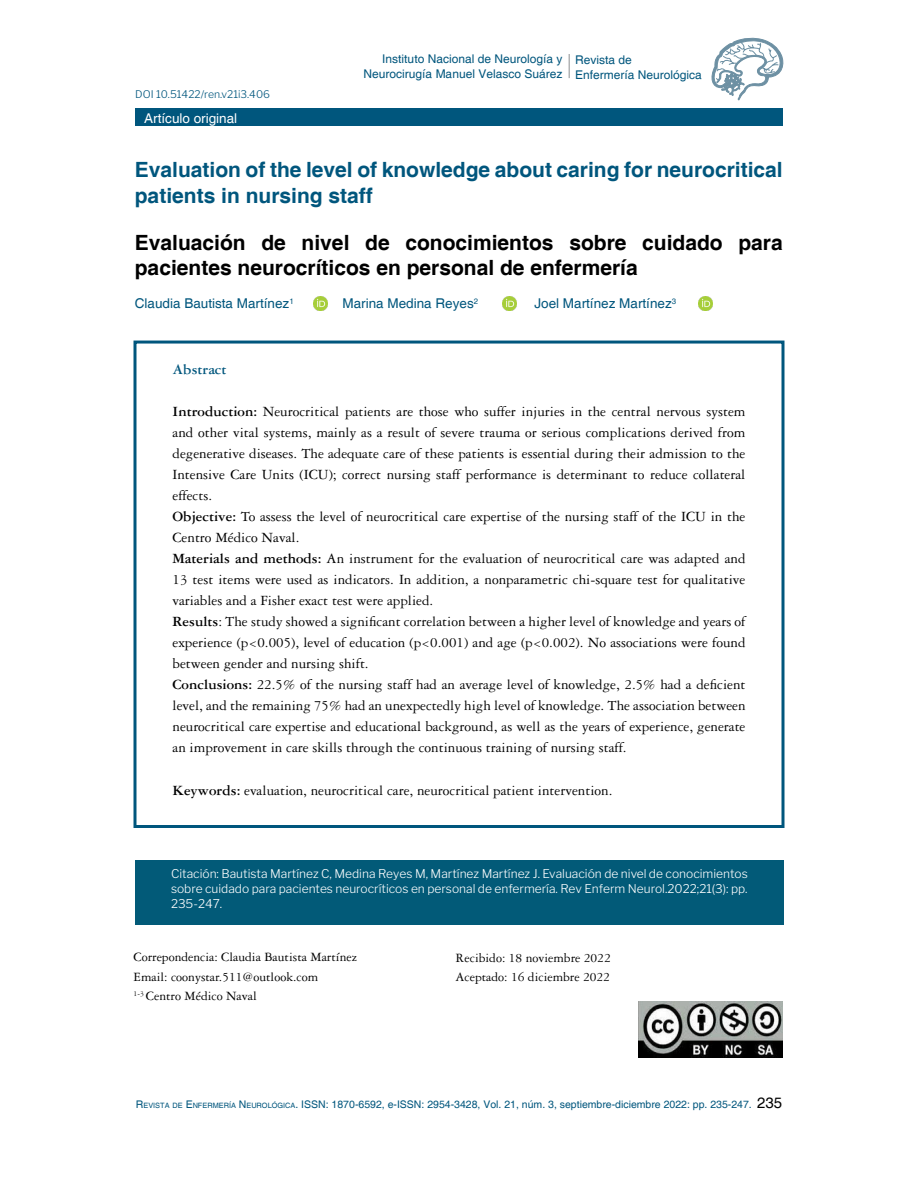
<style>
.page{position:relative;width:918px;height:1188px;background:#fff}
.page>*{position:absolute;margin:0;border:0;box-sizing:border-box;transform-origin:0 0}
.t1{font:700 21px/25.5px "Helvetica";color:#000}
.t2{font:700 21px/25.5px "Helvetica";color:#00567d}
.t3{font:15px/21px "Garamond 3 LT Std";color:#000}
.t4{font:700 15px "Garamond 3 LT Std";color:#00567d}
.t5{font:15px "Helvetica";color:#000}
.t6{font:13.5px/19.5px "Garamond 3 LT Std";color:#000}
.t7{font:13.5px "Helvetica";color:#00567d}
.t8{font:13.5px "Helvetica";color:#fff}
.t9{font:300 12px/15px "Libre Franklin";color:#fff;text-align:justify}
.t10{font:12px/15px "Helvetica";color:#00567d;text-align:right}
.t11{font:10.5px "Helvetica";color:#00567d}
.t12{font:300 10.5px "Libre Franklin";color:#00567d}
.s1{font-weight:700}
.s2{font-style:inherit}
.s3{font-size:7.35px}
</style>
<div class="page">
<div style="left:135px;top:108px;width:648px;height:18px;background:#00567d"></div>
<svg style="left:711px;top:37px;width:73px;height:63px"></svg>
<hr style="left:568px;top:54px;width:2px;height:24px;background:#808285">
<div style="left:135px;top:860px;width:649px;height:64px;background:#025a78"></div>
<div style="left:134px;top:341px;width:650px;height:487px;border:3px solid #00567d"></div>
<img style="left:638px;top:1002px;width:144px;height:55px">
<img style="left:502px;top:296px;width:14px;height:14px">
<img style="left:314px;top:296px;width:14px;height:14px">
<img style="left:699px;top:296px;width:14px;height:14px">
<p class="t12" style="left:135px;top:88px;width:136px">DOI 10.51422/ren.v21i3.406</p>
<p class="t8" style="left:144px;top:110px;width:95px">Artículo original</p>
<p class="t10" style="left:364px;top:52px;width:200px">Instituto Nacional de Neurología y<br>Neurocirugía Manuel Velasco Suárez</p>
<p class="t10" style="left:575px;top:53px;width:128px;text-align:left">Revista de<br>Enfermería Neurológica</p>
<h1 class="t2" style="left:135px;top:158px;width:649px">Evaluation of the level of knowledge about caring for neurocritical patients in nursing staff</h1>
<h1 class="t1" style="left:135px;top:231px;width:650px">Evaluación de nivel de conocimientos sobre cuidado para pacientes neurocríticos en personal de enfermería</h1>
<p class="t7" style="left:135px;top:296px;width:160px">Claudia Bautista Martínez<sup>1</sup></p>
<p class="t7" style="left:343px;top:296px;width:137px">Marina Medina Reyes<sup>2</sup></p>
<p class="t7" style="left:534px;top:296px;width:143px">Joel Martínez Martínez<sup>3</sup></p>
<p class="t4" style="left:172px;top:361px;width:56px">Abstract</p>
<p class="t3" style="left:172px;top:401px;width:575px"><span class="s1">Introduction:</span> Neurocritical patients are those who suffer injuries in the central nervous system and other vital systems, mainly as a result of severe trauma or serious complications derived from degenerative diseases. The adequate care of these patients is essential during their admission to the Intensive Care Units (ICU); correct nursing staff performance is determinant to reduce collateral effects.<br><span class="s1">Objective:</span> To assess the level of neurocritical care expertise of the nursing staff of the ICU in the Centro Médico Naval.<br><span class="s1">Materials and methods:</span> An instrument for the evaluation of neurocritical care was adapted and 13 test items were used as indicators. In addition, a nonparametric chi-square test for qualitative variables and a Fisher exact test were applied.<br><span class="s1">Results</span>: The study showed a significant correlation between a higher level of knowledge and years of experience (p&lt;0.005), level of education (p&lt;0.001) and age (p&lt;0.002). No associations were found between gender and nursing shift.<br><span class="s1">Conclusions:</span> 22.5% of the nursing staff had an average level of knowledge, 2.5% had a deficient level, and the remaining 75% had an unexpectedly high level of knowledge. The association between neurocritical care expertise and educational background, as well as the years of experience, generate an improvement in care skills through the continuous training of nursing staff.</p>
<p class="t3" style="left:172px;top:780px;width:441px"><span class="s1">Keywords:</span> evaluation, neurocritical care, neurocritical patient intervention.</p>
<p class="t9" style="left:171px;top:866px;width:578px">Citación: Bautista Martínez C, Medina Reyes M, Martínez Martínez J. Evaluación de nivel de conocimientos sobre cuidado para pacientes neurocríticos en personal de enfermería. Rev Enferm Neurol.2022;21(3): pp.<br>235-247.</p>
<p class="t6" style="left:134px;top:947px;width:225px">Correpondencia: Claudia Bautista Martínez<br>Email: coonystar.511@outlook.com<br><sup>1-3</sup> Centro Médico Naval</p>
<p class="t6" style="left:456px;top:948px;width:157px">Recibido: 18 noviembre 2022<br>Aceptado: 16 diciembre 2022</p>
<p class="t5" style="left:757px;top:1094px;width:27px">235</p>
<p class="t11" style="left:136px;top:1098px;width:617px"><span class="s2">R</span><span class="s3">EVISTA DE</span> <span class="s2">E</span> <span class="s3">NFERMERÍA</span> <span class="s2">N</span> <span class="s3">EUROLÓGICA</span>. ISSN: 1870-6592, e-ISSN: 2954-3428, Vol. 21, núm. 3, septiembre-diciembre 2022: pp. 235-247.</p>
</div>
